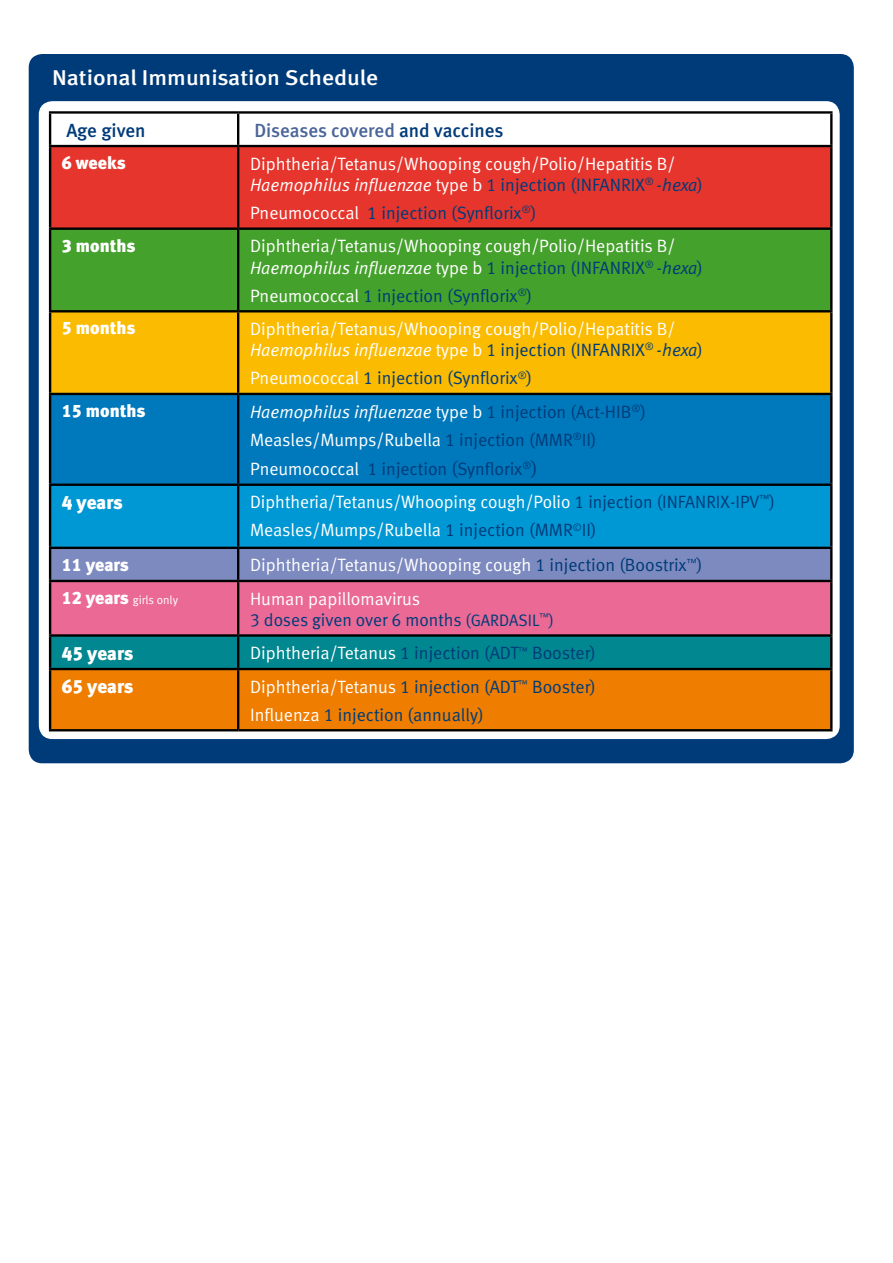
<style>
.page{position:relative;width:893px;height:1263px;background:#fff}
.page>*{position:absolute;margin:0;border:0;box-sizing:border-box;transform-origin:0 0}
.t1{font:21.45px "Meta Medium LF";color:#fff;scale:1.1 1}
.t2{font:19.05px "Meta Medium LF";letter-spacing:-.005em;color:#4b6599}
.t3{font:19.05px "Meta Black LF";letter-spacing:-.005em;color:#fff}
.t4{font:19.05px "Meta Medium LF";color:#003b79}
.t5{font:17.85px/21.5px "Meta Normal LF";color:#fff}
.t6{font:17.85px/28.8px "Meta Normal LF";color:#003b79}
.t7{font:17.85px "Meta Black LF";color:#fff}
.t8{font:11.85px "Meta Normal LF";color:#fff}
.s1{color:#003b79}
.s2{font-style:italic}
.s3{font-style:italic;color:#003b79}
.s4{color:#fff}
.s5{font-style:italic;color:#fff}
.s6{font-size:19.05px}
.s7{font-family:"Meta Black LF";font-size:17.85px}
.s8{font-size:16.65px}
</style>
<div class="page">
<div style="left:29px;top:54px;width:825px;height:709px;background:#003b79;border-radius:13px"></div>
<div style="left:39px;top:101px;width:801px;height:638px;background:#fff;border-radius:13px"></div>
<svg style="left:51px;top:114px;width:779px;height:31px"></svg>
<div style="left:51px;top:147px;width:779px;height:80px;background:#e5352c"></div>
<div style="left:51px;top:230px;width:779px;height:80px;background:#44a12b"></div>
<div style="left:51px;top:312px;width:779px;height:81px;background:#fabb00"></div>
<div style="left:51px;top:395px;width:779px;height:88px;background:#0079bc"></div>
<div style="left:51px;top:486px;width:779px;height:61px;background:#0098d4"></div>
<svg style="left:51px;top:549px;width:779px;height:119px;background:#8b799d"></svg>
<div style="left:51px;top:670px;width:779px;height:59px;background:#ee7d00"></div>
<hr style="left:49px;top:111px;width:189px;height:3px;background:#000">
<hr style="left:49px;top:114px;width:2px;height:31px;background:#000">
<hr style="left:238px;top:111px;width:594px;height:3px;background:#000">
<hr style="left:237px;top:114px;width:2px;height:31px;background:#000">
<hr style="left:830px;top:114px;width:2px;height:31px;background:#000">
<hr style="left:49px;top:145px;width:189px;height:2px;background:#000">
<hr style="left:49px;top:147px;width:2px;height:80px;background:#000">
<hr style="left:238px;top:145px;width:594px;height:2px;background:#000">
<hr style="left:237px;top:147px;width:2px;height:80px;background:#000">
<hr style="left:830px;top:147px;width:2px;height:80px;background:#000">
<hr style="left:49px;top:227px;width:189px;height:3px;background:#000">
<hr style="left:49px;top:230px;width:2px;height:80px;background:#000">
<hr style="left:238px;top:227px;width:594px;height:3px;background:#000">
<hr style="left:237px;top:230px;width:2px;height:80px;background:#000">
<hr style="left:830px;top:230px;width:2px;height:80px;background:#000">
<hr style="left:49px;top:310px;width:189px;height:2px;background:#000">
<hr style="left:49px;top:312px;width:2px;height:81px;background:#000">
<hr style="left:238px;top:310px;width:594px;height:2px;background:#000">
<hr style="left:237px;top:312px;width:2px;height:81px;background:#000">
<hr style="left:830px;top:312px;width:2px;height:81px;background:#000">
<hr style="left:49px;top:393px;width:189px;height:2px;background:#000">
<hr style="left:49px;top:395px;width:2px;height:88px;background:#000">
<hr style="left:238px;top:393px;width:594px;height:2px;background:#000">
<hr style="left:237px;top:395px;width:2px;height:88px;background:#000">
<hr style="left:830px;top:395px;width:2px;height:88px;background:#000">
<hr style="left:49px;top:483px;width:189px;height:3px;background:#000">
<hr style="left:49px;top:486px;width:2px;height:61px;background:#000">
<hr style="left:238px;top:483px;width:594px;height:3px;background:#000">
<hr style="left:237px;top:486px;width:2px;height:61px;background:#000">
<hr style="left:830px;top:486px;width:2px;height:61px;background:#000">
<hr style="left:49px;top:547px;width:189px;height:2px;background:#000">
<hr style="left:49px;top:549px;width:2px;height:31px;background:#000">
<hr style="left:238px;top:547px;width:594px;height:2px;background:#000">
<hr style="left:237px;top:549px;width:2px;height:31px;background:#000">
<hr style="left:830px;top:549px;width:2px;height:31px;background:#000">
<hr style="left:49px;top:580px;width:189px;height:2px;background:#000">
<hr style="left:49px;top:582px;width:2px;height:52px;background:#000">
<hr style="left:238px;top:580px;width:594px;height:2px;background:#000">
<hr style="left:237px;top:582px;width:2px;height:52px;background:#000">
<hr style="left:830px;top:582px;width:2px;height:52px;background:#000">
<hr style="left:49px;top:634px;width:189px;height:3px;background:#000">
<hr style="left:49px;top:637px;width:2px;height:31px;background:#000">
<hr style="left:238px;top:634px;width:594px;height:3px;background:#000">
<hr style="left:237px;top:637px;width:2px;height:31px;background:#000">
<hr style="left:830px;top:637px;width:2px;height:31px;background:#000">
<hr style="left:49px;top:668px;width:189px;height:2px;background:#000">
<hr style="left:49px;top:670px;width:2px;height:59px;background:#000">
<hr style="left:238px;top:668px;width:594px;height:2px;background:#000">
<hr style="left:237px;top:670px;width:2px;height:59px;background:#000">
<hr style="left:830px;top:670px;width:2px;height:59px;background:#000">
<hr style="left:49px;top:729px;width:189px;height:2px;background:#000">
<hr style="left:238px;top:729px;width:594px;height:2px;background:#000">
<p class="t1" style="left:52px;top:65px;width:298px">National Immunisation Schedule</p>
<p class="t4" style="left:66px;top:119px;width:81px">Age given</p>
<p class="t2" style="left:254px;top:119px;width:251px">Diseases covered <span class="s1">and vaccines</span></p>
<p class="t7" style="left:62px;top:153px;width:66px">6 weeks</p>
<p class="t5" style="left:250px;top:153px;width:454px">Diphtheria/Tetanus/Whooping cough/Polio/Hepatitis B/<br><span class="s2">Haemophilus influenzae</span> type b <span class="s1">1 injection (INFANRIX</span><sup>®</sup> <span class="s3">-hexa</span><span class="s1">)</span></p>
<p class="t6" style="left:250px;top:198px;width:288px"><span class="s4">Pneumococcal</span> 1 injection (Synflorix<sup>®</sup>)</p>
<p class="t7" style="left:62px;top:235px;width:75px">3 months</p>
<p class="t5" style="left:250px;top:235px;width:454px">Diphtheria/Tetanus/Whooping cough/Polio/Hepatitis B/<br><span class="s2">Haemophilus influenzae</span> type b <span class="s1">1 injection (INFANRIX</span><sup>®</sup> <span class="s3">-hexa</span><span class="s1">)</span></p>
<p class="t6" style="left:250px;top:281px;width:284px"><span class="s4">Pneumococcal</span> 1 injection (Synflorix<sup>®</sup>)</p>
<p class="t7" style="left:62px;top:318px;width:75px">5 months</p>
<p class="t5" style="left:250px;top:318px;width:454px">Diphtheria/Tetanus/Whooping cough/Polio/Hepatitis B/<br><span class="s2">Haemophilus influenzae</span> type b <span class="s1">1 injection (INFANRIX</span><sup>®</sup> <span class="s3">-hexa</span><span class="s1">)</span></p>
<p class="t6" style="left:250px;top:364px;width:284px"><span class="s4">Pneumococcal</span> 1 injection (Synflorix<sup>®</sup>)</p>
<p class="t7" style="left:62px;top:400px;width:85px">15 months</p>
<p class="t6" style="left:250px;top:397px;width:397px"><span class="s5">Haemophilus influenzae</span> <span class="s4">type b</span> 1 injection (Act-HIB<sup>®</sup>)<br><span class="s4">Measles/Mumps/Rubella</span> 1 injection (MMR<sup>®</sup>II)<br><span class="s4">Pneumococcal</span> 1 injection <span class="s6">(</span>Synflorix<sup>®</sup><span class="s6">)</span></p>
<p class="t3" style="left:62px;top:491px;width:62px">4 years</p>
<p class="t5" style="left:250px;top:488px;width:526px;line-height:28px">Diphtheria/Tetanus/Whooping cough/Polio <span class="s1">1 injection (INFANRIX</span><span class="s3">-</span><span class="s1">IPV</span><sup>™</sup><span class="s1">)<br></span>Measles/Mumps/Rubella <span class="s1">1 injection (MMR</span><sup>©</sup><span class="s1">II)</span></p>
<p class="t7" style="left:62px;top:554px;width:69px">11 years</p>
<p class="t5" style="left:250px;top:554px;width:454px">Diphtheria/Tetanus/Whooping cough <span class="s1">1 injection (Boostrix</span><sup>™</sup><span class="s1">)</span></p>
<p class="t8" style="left:62px;top:593px;width:118px"><span class="s7">12 years</span> girls only</p>
<p class="t6" style="left:250px;top:587px;width:305px;line-height:21.5px"><span class="s4">Human papillomavirus<br></span>3 doses given over 6 months <span class="s8">(GARDASIL</span><sup>™</sup><span class="s8">)</span></p>
<p class="t3" style="left:62px;top:642px;width:73px">45 years</p>
<p class="t6" style="left:250px;top:638px;width:347px"><span class="s4">Diphtheria/Tetanus</span> 1 injection (ADT<sup>™</sup> Booster)</p>
<p class="t3" style="left:62px;top:675px;width:73px">65 years</p>
<p class="t6" style="left:250px;top:672px;width:347px;line-height:28px"><span class="s4">Diphtheria/Tetanus</span> 1 injection (ADT<sup>™</sup> Booster)<br><span class="s4">Influenza</span> 1 injection (annually)</p>
</div>
